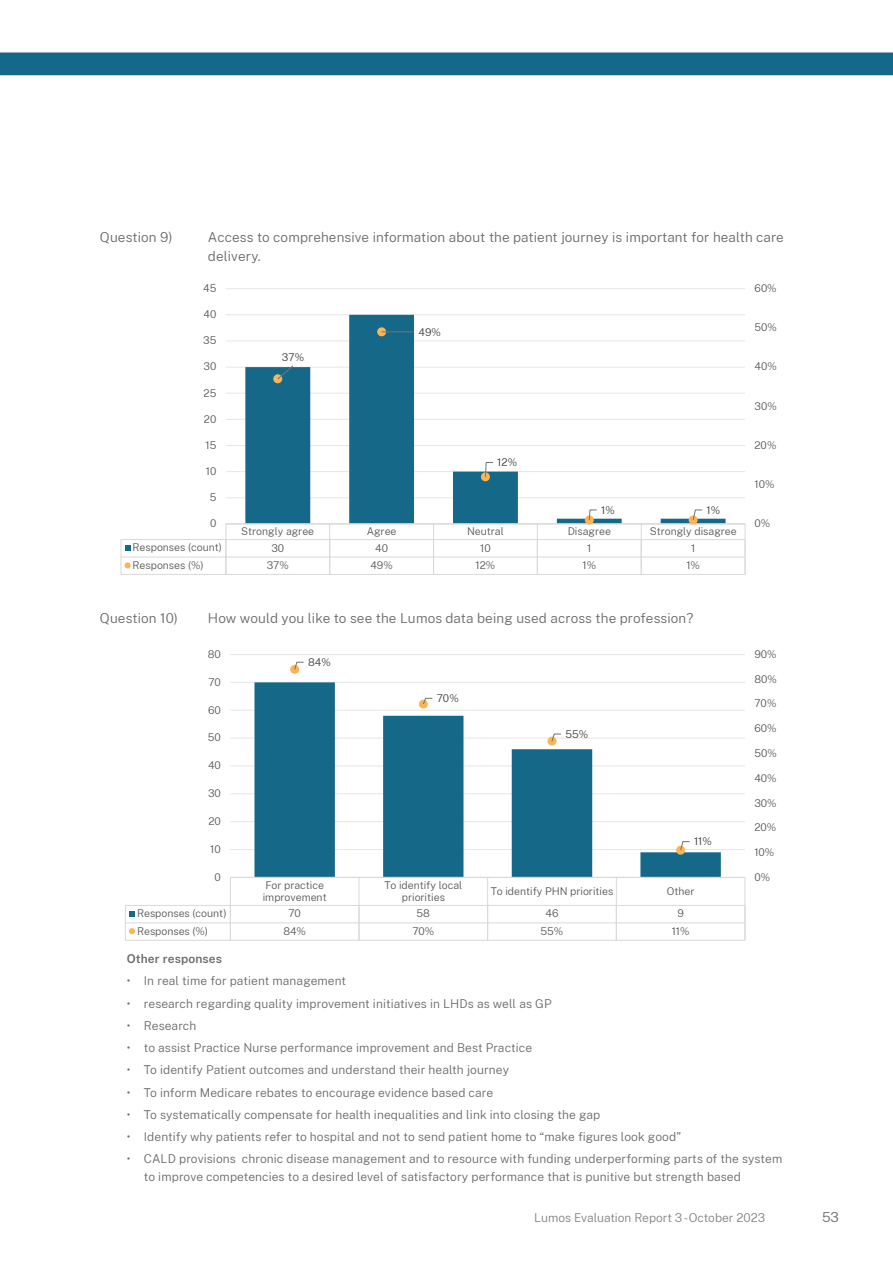
<style>
.page{position:relative;width:893px;height:1263px;background:#fff}
.page>*{position:absolute;margin:0;border:0;box-sizing:border-box;transform-origin:0 0}
.t1{font:300 13.5px/19.5px "Public Sans";letter-spacing:.01em;color:#696a6c}
.t2{font:300 12px/18px "Public Sans";letter-spacing:.01em;color:#696a6c}
.t3{font:300 12px "Public Sans";color:#818386}
.t4{font:600 12px "Public Sans";letter-spacing:.01em;color:#696a6c}
.t5{font:300 10.5px/12.3px "Public Sans";color:#595959}
.t6{font:300 10.5px "Public Sans";color:#404040}
</style>
<div class="page">
<div style="left:0;top:53px;width:893px;height:22px;background:#156887"></div>
<hr style="left:226px;top:497px;width:519px;height:1px;background:#e7e6e6">
<hr style="left:226px;top:471px;width:519px;height:1px;background:#e7e6e6">
<hr style="left:226px;top:445px;width:519px;height:1px;background:#e7e6e6">
<hr style="left:226px;top:419px;width:519px;height:1px;background:#e7e6e6">
<hr style="left:226px;top:393px;width:519px;height:1px;background:#e7e6e6">
<hr style="left:226px;top:367px;width:519px;height:1px;background:#e7e6e6">
<hr style="left:226px;top:341px;width:519px;height:1px;background:#e7e6e6">
<hr style="left:226px;top:315px;width:519px;height:1px;background:#e7e6e6">
<hr style="left:226px;top:288px;width:519px;height:1px;background:#e7e6e6">
<svg style="left:245px;top:315px;width:480px;height:194px"></svg>
<div style="left:273px;top:374px;width:9px;height:9px;background:#fcb455;border-radius:50%"></div>
<svg style="left:377px;top:327px;width:9px;height:9px"></svg>
<div style="left:481px;top:472px;width:9px;height:9px;background:#fcb455;border-radius:50%"></div>
<svg style="left:277px;top:365px;width:17px;height:15px"></svg>
<hr style="left:382px;top:331px;width:32px;height:1px;background:#767171">
<svg style="left:485px;top:462px;width:9px;height:16px"></svg>
<svg style="left:121px;top:509px;width:625px;height:66px"></svg>
<hr style="left:230px;top:849px;width:515px;height:1px;background:#e7e6e6">
<hr style="left:230px;top:821px;width:515px;height:1px;background:#e7e6e6">
<hr style="left:230px;top:793px;width:515px;height:1px;background:#e7e6e6">
<hr style="left:230px;top:766px;width:515px;height:1px;background:#e7e6e6">
<hr style="left:230px;top:738px;width:515px;height:1px;background:#e7e6e6">
<hr style="left:230px;top:710px;width:515px;height:1px;background:#e7e6e6">
<hr style="left:230px;top:682px;width:515px;height:1px;background:#e7e6e6">
<hr style="left:230px;top:654px;width:515px;height:1px;background:#e7e6e6">
<svg style="left:254px;top:682px;width:467px;height:195px"></svg>
<svg style="left:125px;top:877px;width:621px;height:64px"></svg>
<div style="left:290px;top:665px;width:9px;height:9px;background:#fcb455;border-radius:50%"></div>
<div style="left:419px;top:699px;width:9px;height:9px;background:#fcb455;border-radius:50%"></div>
<svg style="left:547px;top:737px;width:9px;height:9px"></svg>
<div style="left:676px;top:846px;width:9px;height:9px;background:#fcb455;border-radius:50%"></div>
<svg style="left:294px;top:661px;width:10px;height:9px"></svg>
<svg style="left:422px;top:697px;width:11px;height:8px"></svg>
<svg style="left:551px;top:733px;width:11px;height:9px"></svg>
<svg style="left:680px;top:841px;width:10px;height:10px"></svg>
<p class="t1" style="left:100px;top:226px;width:74px">Question 9)</p>
<p class="t1" style="left:208px;top:226px;width:577px">Access to comprehensive information about the patient journey is important for health care delivery.</p>
<p class="t5" style="left:203px;top:282px;width:15px">45</p>
<p class="t5" style="left:204px;top:308px;width:14px">40</p>
<p class="t5" style="left:203px;top:334px;width:15px">35</p>
<p class="t5" style="left:204px;top:360px;width:14px">30</p>
<p class="t5" style="left:204px;top:386px;width:14px">25</p>
<p class="t5" style="left:204px;top:412px;width:14px">20</p>
<p class="t5" style="left:206px;top:438px;width:12px">15</p>
<p class="t5" style="left:206px;top:465px;width:12px">10</p>
<p class="t5" style="left:210px;top:491px;width:8px">5</p>
<p class="t5" style="left:210px;top:517px;width:8px">0</p>
<p class="t6" style="left:282px;top:350px;width:24px">37%</p>
<p class="t6" style="left:418px;top:325px;width:24px">49%</p>
<p class="t6" style="left:497px;top:455px;width:21px">12%</p>
<p class="t6" style="left:601px;top:503px;width:15px">1%</p>
<p class="t6" style="left:707px;top:503px;width:15px">1%</p>
<p class="t5" style="left:241px;top:525px;width:74px">Strongly agree</p>
<p class="t5" style="left:367px;top:525px;width:31px">Agree</p>
<p class="t5" style="left:467px;top:525px;width:38px">Neutral</p>
<p class="t5" style="left:568px;top:525px;width:45px">Disagree</p>
<p class="t5" style="left:650px;top:525px;width:88px">Strongly disagree</p>
<p class="t5" style="left:133px;top:541px;width:91px">Responses (count)</p>
<p class="t5" style="left:271px;top:541px;width:14px">30</p>
<p class="t5" style="left:375px;top:541px;width:14px">40</p>
<p class="t5" style="left:480px;top:541px;width:12px">10</p>
<p class="t5" style="left:587px;top:541px;width:6px">1</p>
<p class="t5" style="left:691px;top:541px;width:6px">1</p>
<p class="t5" style="left:133px;top:558px;width:73px">Responses (%)</p>
<p class="t5" style="left:267px;top:559px;width:24px">37%</p>
<p class="t5" style="left:370px;top:559px;width:24px">49%</p>
<p class="t5" style="left:476px;top:559px;width:21px">12%</p>
<p class="t5" style="left:582px;top:559px;width:15px">1%</p>
<p class="t5" style="left:686px;top:559px;width:15px">1%</p>
<p class="t1" style="left:100px;top:608px;width:80px">Question 10)</p>
<p class="t1" style="left:208px;top:608px;width:487px">How would you like to see the Lumos data being used across the profession?</p>
<p class="t5" style="left:208px;top:647px;width:15px">80</p>
<p class="t5" style="left:208px;top:675px;width:14px">70</p>
<p class="t5" style="left:208px;top:703px;width:14px">60</p>
<p class="t5" style="left:208px;top:731px;width:15px">50</p>
<p class="t5" style="left:208px;top:759px;width:14px">40</p>
<p class="t5" style="left:208px;top:787px;width:14px">30</p>
<p class="t5" style="left:208px;top:815px;width:14px">20</p>
<p class="t5" style="left:210px;top:842px;width:12px">10</p>
<p class="t5" style="left:215px;top:870px;width:8px">0</p>
<p class="t6" style="left:308px;top:655px;width:24px">84%</p>
<p class="t6" style="left:437px;top:691px;width:24px">70%</p>
<p class="t6" style="left:565px;top:727px;width:24px">55%</p>
<p class="t6" style="left:694px;top:834px;width:19px">11%</p>
<p class="t5" style="left:263px;top:878px;width:65px">For practice improvement</p>
<p class="t5" style="left:384px;top:878px;width:79px;text-align:center">To identify local priorities</p>
<p class="t5" style="left:491px;top:884px;width:124px">To identify PHN priorities</p>
<p class="t5" style="left:667px;top:884px;width:29px">Other</p>
<p class="t5" style="left:137px;top:907px;width:91px">Responses (count)</p>
<p class="t5" style="left:288px;top:907px;width:14px">70</p>
<p class="t5" style="left:417px;top:907px;width:15px">58</p>
<p class="t5" style="left:545px;top:907px;width:14px">46</p>
<p class="t5" style="left:677px;top:907px;width:8px">9</p>
<p class="t5" style="left:137px;top:924px;width:73px">Responses (%)</p>
<p class="t5" style="left:283px;top:924px;width:24px">84%</p>
<p class="t5" style="left:412px;top:924px;width:23px">70%</p>
<p class="t5" style="left:541px;top:924px;width:24px">55%</p>
<p class="t5" style="left:672px;top:924px;width:19px">11%</p>
<p class="t5" style="left:754px;top:282px;width:24px">60%</p>
<p class="t5" style="left:754px;top:321px;width:24px">50%</p>
<p class="t5" style="left:754px;top:360px;width:24px">40%</p>
<p class="t5" style="left:754px;top:399px;width:24px">30%</p>
<p class="t5" style="left:754px;top:438px;width:23px">20%</p>
<p class="t5" style="left:754px;top:478px;width:21px">10%</p>
<p class="t5" style="left:754px;top:517px;width:17px">0%</p>
<p class="t5" style="left:754px;top:647px;width:24px">90%</p>
<p class="t5" style="left:754px;top:672px;width:24px">80%</p>
<p class="t5" style="left:754px;top:697px;width:24px">70%</p>
<p class="t5" style="left:754px;top:722px;width:24px">60%</p>
<p class="t5" style="left:754px;top:746px;width:24px">50%</p>
<p class="t5" style="left:754px;top:771px;width:24px">40%</p>
<p class="t5" style="left:754px;top:796px;width:24px">30%</p>
<p class="t5" style="left:754px;top:821px;width:23px">20%</p>
<p class="t5" style="left:754px;top:845px;width:21px">10%</p>
<p class="t5" style="left:754px;top:870px;width:17px">0%</p>
<p class="t4" style="left:127px;top:950px;width:97px">Other responses</p>
<p class="t2" style="left:127px;top:971px;width:221px">• In real time for patient management</p>
<p class="t2" style="left:127px;top:994px;width:426px">• research regarding quality improvement initiatives in LHDs as well as GP</p>
<p class="t2" style="left:127px;top:1016px;width:71px">• Research</p>
<p class="t2" style="left:127px;top:1038px;width:407px">• to assist Practice Nurse performance improvement and Best Practice</p>
<p class="t2" style="left:127px;top:1060px;width:384px">• To identify Patient outcomes and understand their health journey</p>
<p class="t2" style="left:127px;top:1083px;width:368px">• To inform Medicare rebates to encourage evidence based care</p>
<p class="t2" style="left:127px;top:1105px;width:475px">• To systematically compensate for health inequalities and link into closing the gap</p>
<p class="t2" style="left:127px;top:1127px;width:556px">• Identify why patients refer to hospital and not to send patient home to “make figures look good”</p>
<p class="t2" style="left:144px;top:1149px;width:640px;text-indent:-17px">• CALD provisions chronic disease management and to resource with funding underperforming parts of the system to improve competencies to a desired level of satisfactory performance that is punitive but strength based</p>
<p class="t3" style="left:534px;top:1209px;width:233px">Lumos Evaluation Report 3 - October 2023</p>
<p class="t1" style="left:822px;top:1206px;width:18px">53</p>
</div>
